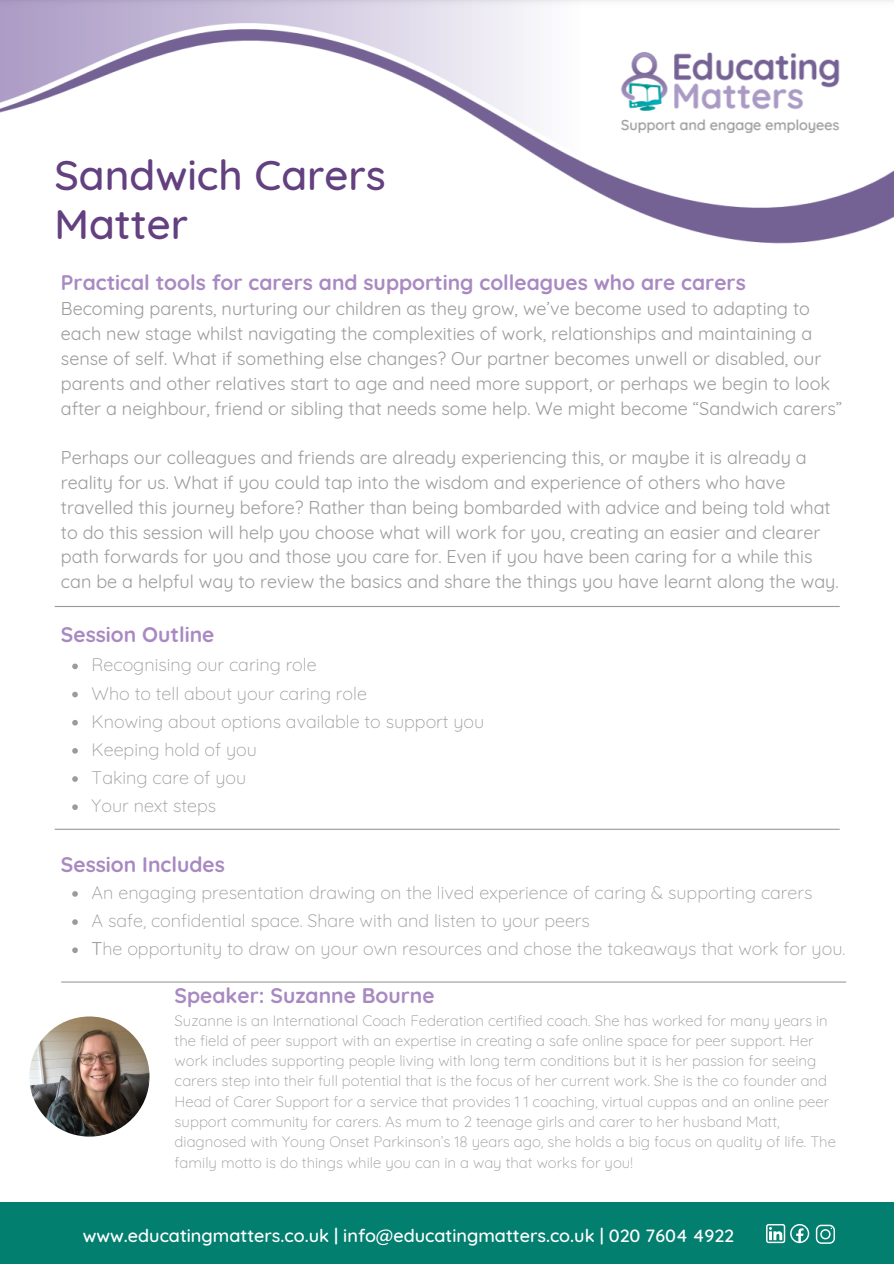
<style>
.page{position:relative;width:894px;height:1264px;background:#fff}
.page>*{position:absolute;margin:0;border:0;box-sizing:border-box;transform-origin:0 0}
.t1{font:500 42px "Quicksand";color:#634080}
.t2{font:700 21px "Quicksand";color:#a989c1}
.t3{font:18px/24.8px "Quicksand";color:#9c9b9b}
.t4{font:300 18px "Quicksand";color:#9c9b9b}
.t5{font:500 18px "Quicksand";color:#fff}
.t6{font:300 15px/20.2px "Quicksand";color:#9c9b9b}
.s1{font-weight:400}
</style>
<div class="page">
<img style="left:0;top:0;width:893px;height:244px">
<div style="left:45px;top:131px;width:195px;height:107px;background:#fff"></div>
<div style="left:0;top:1202px;width:893px;height:61px;background:#037f70"></div>
<svg style="left:815px;top:1224px;width:19px;height:19px"></svg>
<svg style="left:766px;top:1224px;width:43px;height:19px"></svg>
<img style="left:29px;top:1016px;width:120px;height:120px;border-radius:50%">
<svg style="left:72px;top:663px;width:6px;height:6px"></svg>
<svg style="left:72px;top:691px;width:6px;height:6px"></svg>
<svg style="left:72px;top:720px;width:6px;height:5px"></svg>
<svg style="left:72px;top:748px;width:6px;height:5px"></svg>
<svg style="left:72px;top:776px;width:6px;height:5px"></svg>
<svg style="left:72px;top:804px;width:6px;height:6px"></svg>
<svg style="left:72px;top:891px;width:6px;height:5px"></svg>
<svg style="left:72px;top:919px;width:6px;height:5px"></svg>
<svg style="left:72px;top:947px;width:6px;height:6px"></svg>
<hr style="left:55px;top:606px;width:784px;height:1px;background:#9c9b9b">
<hr style="left:55px;top:828px;width:784px;height:1px;background:#9c9b9b">
<hr style="left:61px;top:981px;width:784px;height:1px;background:#9c9b9b">
<p class="t1" style="left:54px;top:148px;width:333px">Sandwich Carers</p>
<p class="t1" style="left:54px;top:197px;width:135px">Matter</p>
<p class="t2" style="left:61px;top:268px;width:686px">Practical tools for carers and supporting colleagues who are carers</p>
<p class="t3" style="left:61px;top:296px;width:782px">Becoming parents, nurturing our children as they grow, we’ve become used to adapting to each new stage whilst navigating the complexities of work, relationships and maintaining a sense of self. What if something else changes? Our partner becomes unwell or disabled, our parents and other relatives start to age and need more support, or perhaps we begin to look after a neighbour, friend or sibling that needs some help. We might become “Sandwich carers”</p>
<p class="t3" style="left:61px;top:445px;width:779px">Perhaps our colleagues and friends are already experiencing this, or maybe it is already a reality for us. What if you could tap into the wisdom and experience of others who have travelled this journey before? Rather than being bombarded with advice and being told what to do this session will help you choose what will work for you, creating an easier and clearer path forwards for you and those you care for. Even if you have been caring for a while this can be a helpful way to review the basics and share the things you have learnt along the way.</p>
<p class="t2" style="left:61px;top:621px;width:155px">Session Outline</p>
<p class="t4" style="left:92px;top:653px;width:226px">Recognising our caring role</p>
<p class="t4" style="left:92px;top:681px;width:277px">Who to tell about your caring role</p>
<p class="t4" style="left:92px;top:709px;width:394px">Knowing about options available to support you</p>
<p class="t4" style="left:92px;top:738px;width:167px">Keeping hold of you</p>
<p class="t4" style="left:92px;top:766px;width:156px">Taking care of you</p>
<p class="t4" style="left:92px;top:794px;width:126px">Your next steps</p>
<p class="t2" style="left:61px;top:851px;width:165px">Session Includes</p>
<p class="t4" style="left:92px;top:881px;width:722px">An engaging presentation drawing on the lived experience of caring &amp; supporting carers</p>
<p class="t4" style="left:92px;top:909px;width:499px">A safe, confidential space. Share with and listen to your peers</p>
<p class="t4" style="left:92px;top:937px;width:755px"><span class="s1">T</span>he opportunity to draw on your own resources and chose the takeaways that work for you.</p>
<p class="t2" style="left:175px;top:982px;width:261px">Speaker: Suzanne Bourne</p>
<p class="t6" style="left:175px;top:1009px;width:662px">Suzanne is an International Coach Federation certified coach. She has worked for many years in the field of peer support with an expertise in creating a safe online space for peer support. Her work includes supporting people living with long term conditions but it is her passion for seeing carers step into their full potential that is the focus of her current work. She is the co founder and Head of Carer Support for a service that provides 1 1 coaching, virtual cuppas and an online peer support community for carers. As mum to 2 teenage girls and carer to her husband Matt, diagnosed with Young Onset Parkinson’s 18 years ago, she holds a big focus on quality of life. The family motto is do things while you can in a way that works for you!</p>
<p class="t5" style="left:83px;top:1223px;width:652px">www.educatingmatters.co.uk | info@educatingmatters.co.uk | 020 7604 4922</p>
</div>
